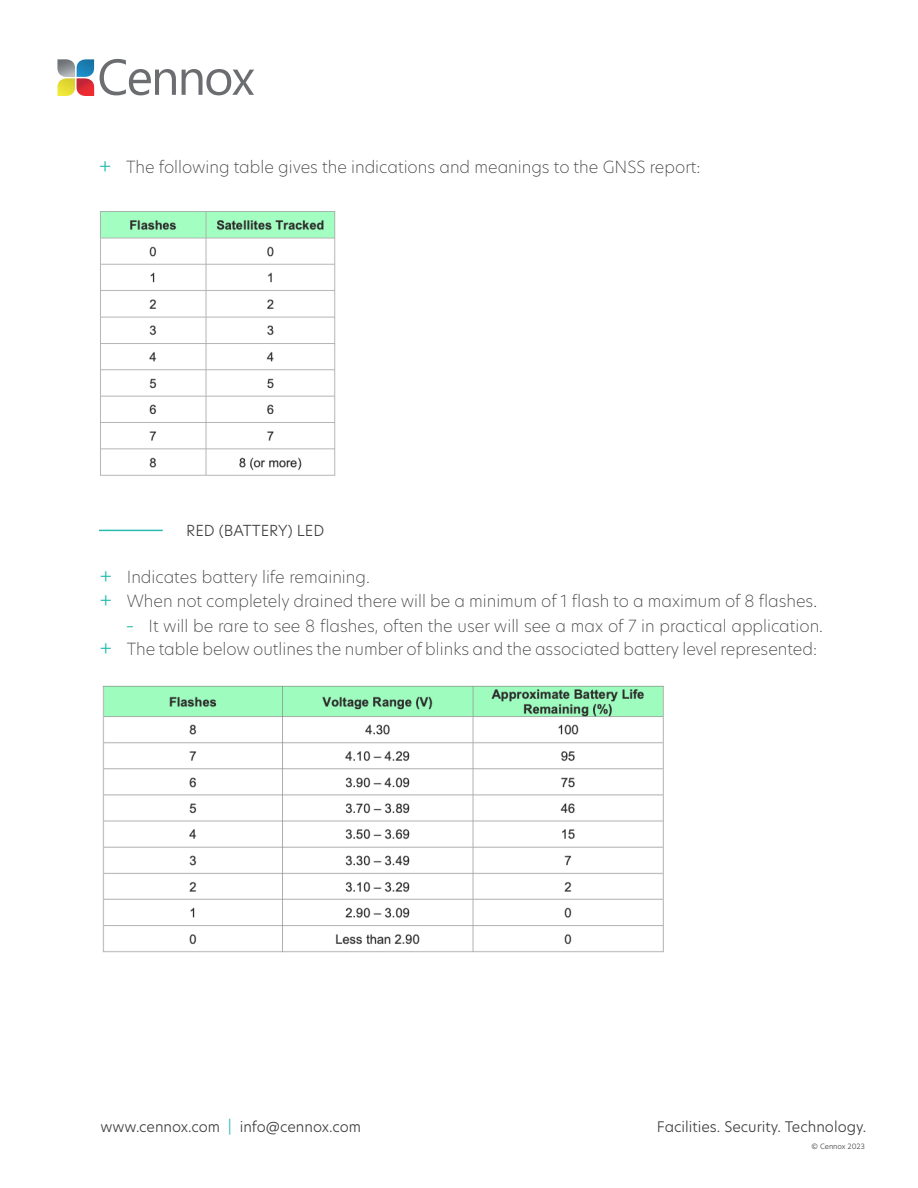
<style>
.page{position:relative;width:918px;height:1188px;background:#fff}
.page>*{position:absolute;margin:0;border:0;box-sizing:border-box;transform-origin:0 0}
.Paragraph_Style_1{font:200 16.5px "New Hero";color:#3e3e3f}
.t1{font:300 15px "New Hero";color:#3e3e3f}
.t2{font:300 14.4px "New Hero";color:#3e3e3f}
.t3{font:300 7.2px "New Hero";color:#3e3e3f}
.s1{font-weight:300;font-size:18px;color:#27bcaf}
.s2{color:#231f20}
.s3{font-weight:300;color:#27bcaf}
.s4{color:#27bcaf}
</style>
<div class="page">
<svg style="left:100px;top:59px;width:76px;height:36px"></svg>
<svg style="left:182px;top:69px;width:72px;height:26px"></svg>
<svg style="left:57px;top:59px;width:37px;height:37px"></svg>
<img style="left:100px;top:211px;width:236px;height:265px">
<hr style="left:99px;top:530px;width:64px;height:1px;background:#27bcaf">
<img style="left:102px;top:685px;width:562px;height:268px">
<p class="Paragraph_Style_1" style="left:99px;top:155px;width:603px"><span class="s1">+</span> The following table gives the indications and meanings to the GNSS report:</p>
<p class="t1" style="left:186px;top:521px;width:140px">RED (BATTERY) LED</p>
<p class="Paragraph_Style_1" style="left:100px;top:566px;width:272px"><span class="s1">+</span> Indicates battery life remaining.</p>
<p class="Paragraph_Style_1" style="left:100px;top:590px;width:719px"><span class="s1">+</span> When not completely drained there will be a minimum of 1 flash to a maximum of 8 flashes<span class="s2">.</span></p>
<p class="Paragraph_Style_1" style="left:100px;top:638px;width:719px"><span class="s1">+</span> The table below outlines the number of blinks and the associated battery level represented:</p>
<p class="Paragraph_Style_1" style="left:126px;top:614px;width:699px"><span class="s3">–</span> It will be rare to see 8 flashes, often the user will see a max of 7 in practical application.</p>
<p class="t2" style="left:100px;top:1117px;width:262px">www.cennox.com <span class="s4">|</span> info@cennox.com</p>
<p class="t2" style="left:657px;top:1117px;width:211px">Facilities. Security. Technology.</p>
<p class="t3" style="left:812px;top:1142px;width:55px">© Cennox 2023</p>
</div>
